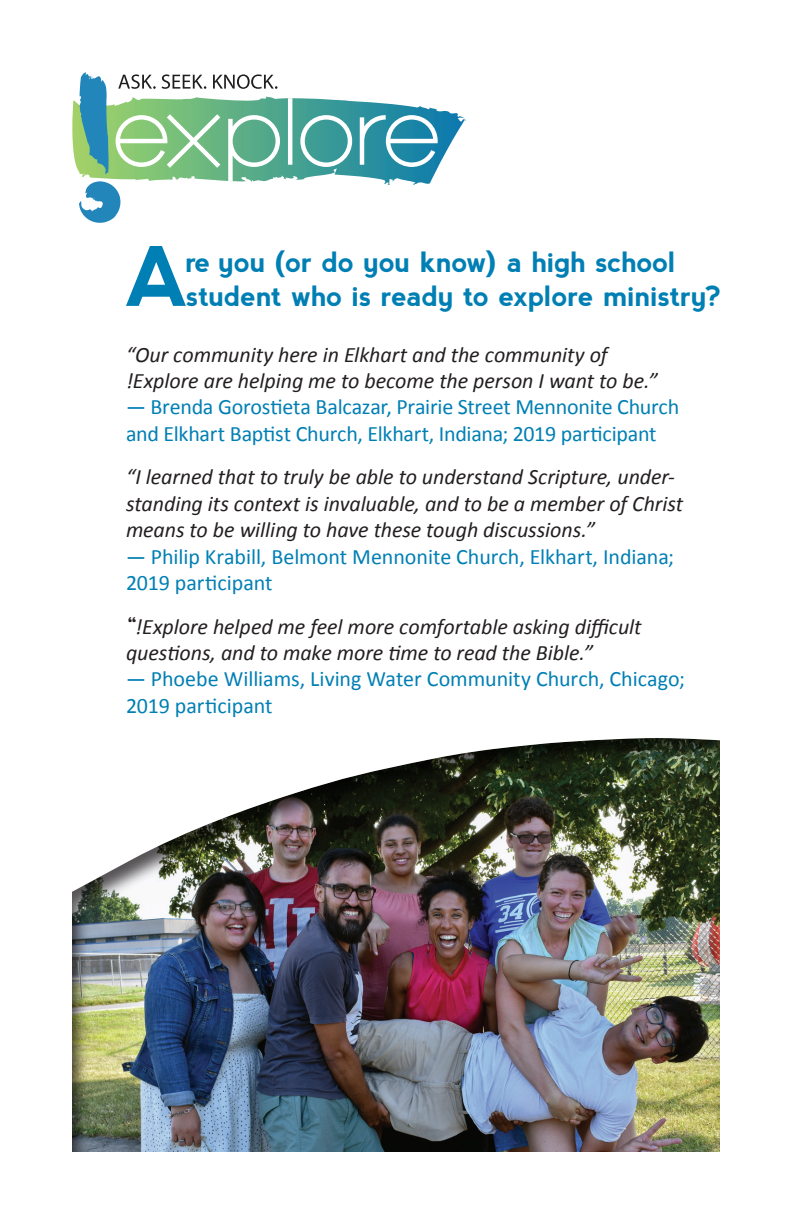
<style>
.page{position:relative;width:792px;height:1224px;background:#fff}
.page>*{position:absolute;margin:0;border:0;box-sizing:border-box;transform-origin:0 0}
.t1{font:700 81.8px "nevis";color:#007fb4}
.t2{font:700 28px/33.6px "nevis";letter-spacing:-.005em;color:#007fb4}
.t3{font:italic 22px/26.4px "Calibri";letter-spacing:-.005em;color:#231f20}
.t4{font:22px/26.4px "Calibri";letter-spacing:-.005em;color:#007fb4}
.s1{font-family:"nevis";font-weight:700;font-style:normal}
</style>
<div class="page">
<svg style="left:72px;top:72px;width:394px;height:151px"></svg>
<div style="left:70px;top:734px;width:652px;height:418px;background:#231f20;opacity:.75"></div>
<h1 class="t1" style="left:124px;top:230px;width:67px">A</h1>
<p class="t2" style="left:186px;top:245px;width:538px">re you (or do you know) a high school student who is ready to explore ministry?</p>
<p class="t3" style="left:126px;top:340px;width:533px">“Our community here in Elkhart and the community of !Explore are helping me to become the person I want to be.”</p>
<p class="t4" style="left:126px;top:394px;width:555px">— Brenda Gorostieta Balcazar, Prairie Street Mennonite Church and Elkhart Baptist Church, Elkhart, Indiana; 2019 participant</p>
<p class="t3" style="left:126px;top:463px;width:559px">“I learned that to truly be able to understand Scripture, under&shy;standing its context is invaluable, and to be a member of Christ means to be willing to have these tough discussions.”</p>
<p class="t4" style="left:126px;top:543px;width:550px">— Philip Krabill, Belmont Mennonite Church, Elkhart, Indiana;<br>2019 participant</p>
<p class="t3" style="left:126px;top:612px;width:517px"><span class="s1">“</span>!Explore helped me feel more comfortable asking difficult questions, and to make more time to read the Bible.”</p>
<p class="t4" style="left:126px;top:666px;width:560px">— Phoebe Williams, Living Water Community Church, Chicago;<br>2019 participant</p>
</div>
